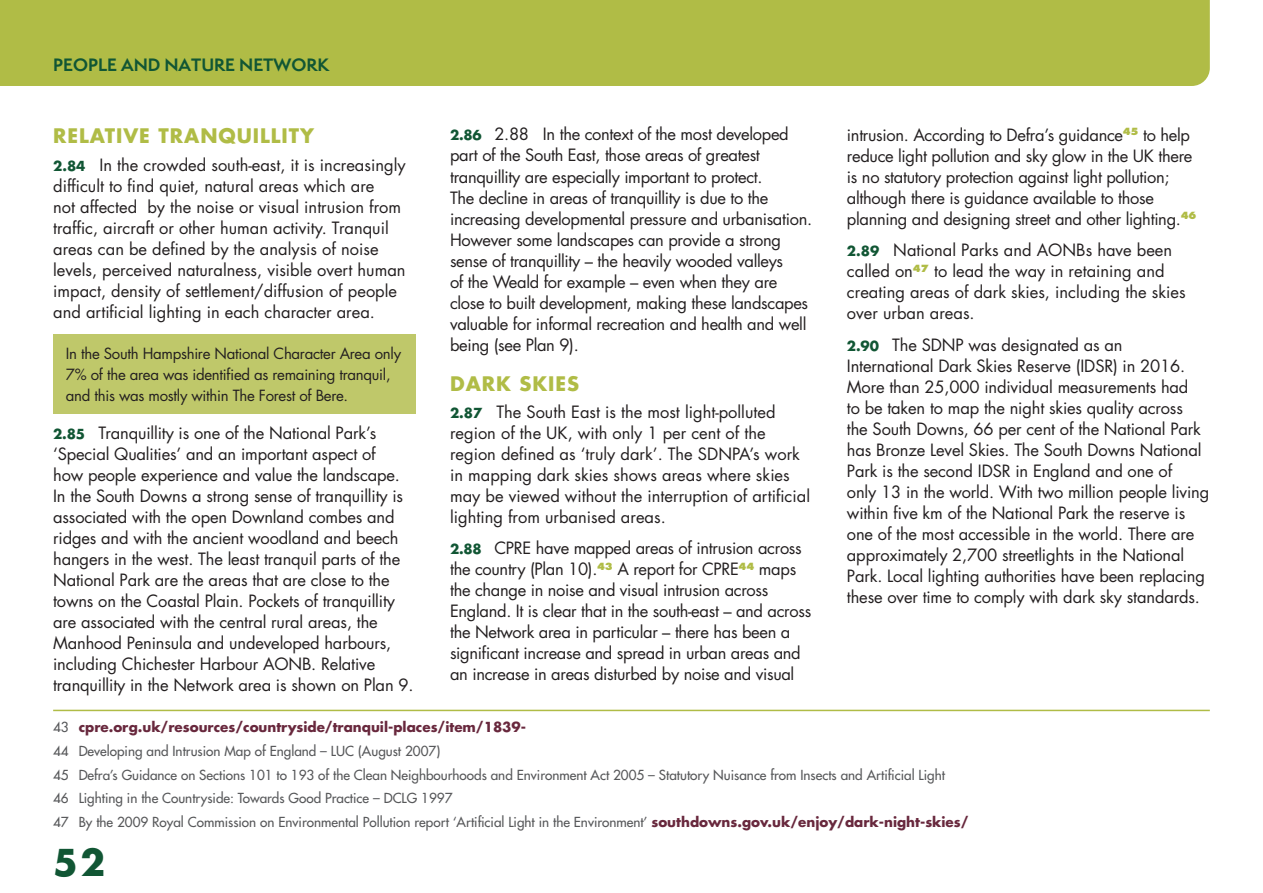
<style>
.page{position:relative;width:1263px;height:893px;background:#fff}
.page>*{position:absolute;margin:0;border:0;box-sizing:border-box;transform-origin:0 0}
.t1{font:700 36px "Futura";color:#115634}
.HeadC{font:700 19.5px "Futura";letter-spacing:.05em;color:#b0bc46}
.t2{font:16.5px/21px "Futura";letter-spacing:-.01em;color:#231f20}
.t3{font:700 16.5px "Semplicita Pro";color:#115634}
.BoxText{font:15px/21px "Futura";letter-spacing:-.02em;color:#231f20}
.Footnote{font:13.5px "Futura";color:#57585a}
.Footnote-2{font:700 13.5px "Futura";color:#68283d}
.s1{font-weight:700;font-size:13.5px;color:#115634}
.s2{font-weight:400;color:#57585a}
.s3{font-weight:700;color:#68283d}
</style>
<div class="page">
<div style="left:53px;top:334px;width:363px;height:79px;background:#bfc86a"></div>
<hr style="left:53px;top:710px;width:1157px;height:1px;background:#b0bc46">
<div style="left:0;top:0;width:1210px;height:86px;background:#b0bc46"></div>
<p class="t3" style="left:53px;top:53px;width:278px">PEOPLE AND NATURE NETWORK</p>
<p class="t2" style="left:450px;top:124px;width:364px"><span class="s1">2.86</span> 2.88 In the context of the most developed part of the South East, those areas of greatest tranquillity are especially important to protect.<br>The decline in areas of tranquillity is due to the increasing developmental pressure and urbanisation.<br>However some landscapes can provide a strong sense of tranquillity – the heavily wooded valleys<br>of the Weald for example – even when they are close to built development, making these landscapes valuable for informal recreation and health and well being (see Plan 9).</p>
<p class="HeadC" style="left:450px;top:370px;width:131px">DARK SKIES</p>
<p class="t2" style="left:450px;top:401px;width:361px"><span class="s1">2.87</span> The South East is the most light-polluted region of the UK, with only 1 per cent of the region defined as ‘truly dark’. The SDNPA’s work in mapping dark skies shows areas where skies may be viewed without the interruption of artificial lighting from urbanised areas.</p>
<p class="t2" style="left:450px;top:538px;width:363px"><span class="s1">2.88</span> CPRE have mapped areas of intrusion across the country (Plan 10).<sup>43</sup> A report for CPRE<sup>44</sup> maps the change in noise and visual intrusion across England. It is clear that in the south-east – and across the Network area in particular – there has been a significant increase and spread in urban areas and an increase in areas disturbed by noise and visual</p>
<p class="t2" style="left:847px;top:124px;width:351px">intrusion. According to Defra’s guidance<sup>45</sup> to help reduce light pollution and sky glow in the UK there is no statutory protection against light pollution; although there is guidance available to those planning and designing street and other lighting.<sup>46</sup></p>
<p class="t2" style="left:847px;top:239px;width:340px"><span class="s1">2.89</span> National Parks and AONBs have been called on<sup>47</sup> to lead the way in retaining and creating areas of dark skies, including the skies over urban areas.</p>
<p class="t2" style="left:847px;top:334px;width:364px"><span class="s1">2.90</span> The SDNP was designated as an International Dark Skies Reserve (IDSR) in 2016.<br>More than 25,000 individual measurements had<br>to be taken to map the night skies quality across<br>the South Downs, 66 per cent of the National Park has Bronze Level Skies. The South Downs National Park is the second IDSR in England and one of<br>only 13 in the world. With two million people living within five km of the National Park the reserve is one of the most accessible in the world. There are approximately 2,700 streetlights in the National Park. Local lighting authorities have been replacing these over time to comply with dark sky standards.</p>
<p class="HeadC" style="left:53px;top:122px;width:262px">RELATIVE TRANQUILLITY</p>
<p class="t2" style="left:53px;top:154px;width:354px"><span class="s1">2.84</span> In the crowded south-east, it is increasingly difficult to find quiet, natural areas which are<br>not affected by the noise or visual intrusion from traffic, aircraft or other human activity. Tranquil areas can be defined by the analysis of noise levels, perceived naturalness, visible overt human impact, density of settlement/diffusion of people and artificial lighting in each character area.</p>
<p class="BoxText" style="left:66px;top:342px;width:337px">In the South Hampshire National Character Area only<br>7% of the area was identified as remaining tranquil, and this was mostly within The Forest of Bere.</p>
<p class="t2" style="left:53px;top:422px;width:362px"><span class="s1">2.85</span> Tranquillity is one of the National Park’s ‘Special Qualities’ and an important aspect of<br>how people experience and value the landscape.<br>In the South Downs a strong sense of tranquillity is associated with the open Downland combes and ridges and with the ancient woodland and beech hangers in the west. The least tranquil parts of the National Park are the areas that are close to the towns on the Coastal Plain. Pockets of tranquillity are associated with the central rural areas, the Manhood Peninsula and undeveloped harbours, including Chichester Harbour AONB. Relative tranquillity in the Network area is shown on Plan 9.</p>
<p class="Footnote-2" style="left:53px;top:718px;width:474px"><span class="s2">43</span> cpre.org.uk/resources/countryside/tranquil-places/item/1839-</p>
<p class="Footnote" style="left:53px;top:742px;width:389px">44 Developing and Intrusion Map of England – LUC (August 2007)</p>
<p class="Footnote" style="left:53px;top:766px;width:893px">45 Defra’s Guidance on Sections 101 to 193 of the Clean Neighbourhoods and Environment Act 2005 – Statutory Nuisance from Insects and Artificial Light</p>
<p class="Footnote" style="left:53px;top:789px;width:401px">46 Lighting in the Countryside: Towards Good Practice – DCLG 1997</p>
<p class="Footnote" style="left:53px;top:813px;width:917px">47 By the 2009 Royal Commission on Environmental Pollution report ‘Artificial Light in the Environment’ <span class="s3">southdowns.gov.uk/enjoy/dark-night-skies/</span></p>
<h1 class="t1" style="left:53px;top:837px;width:54px">52</h1>
</div>
